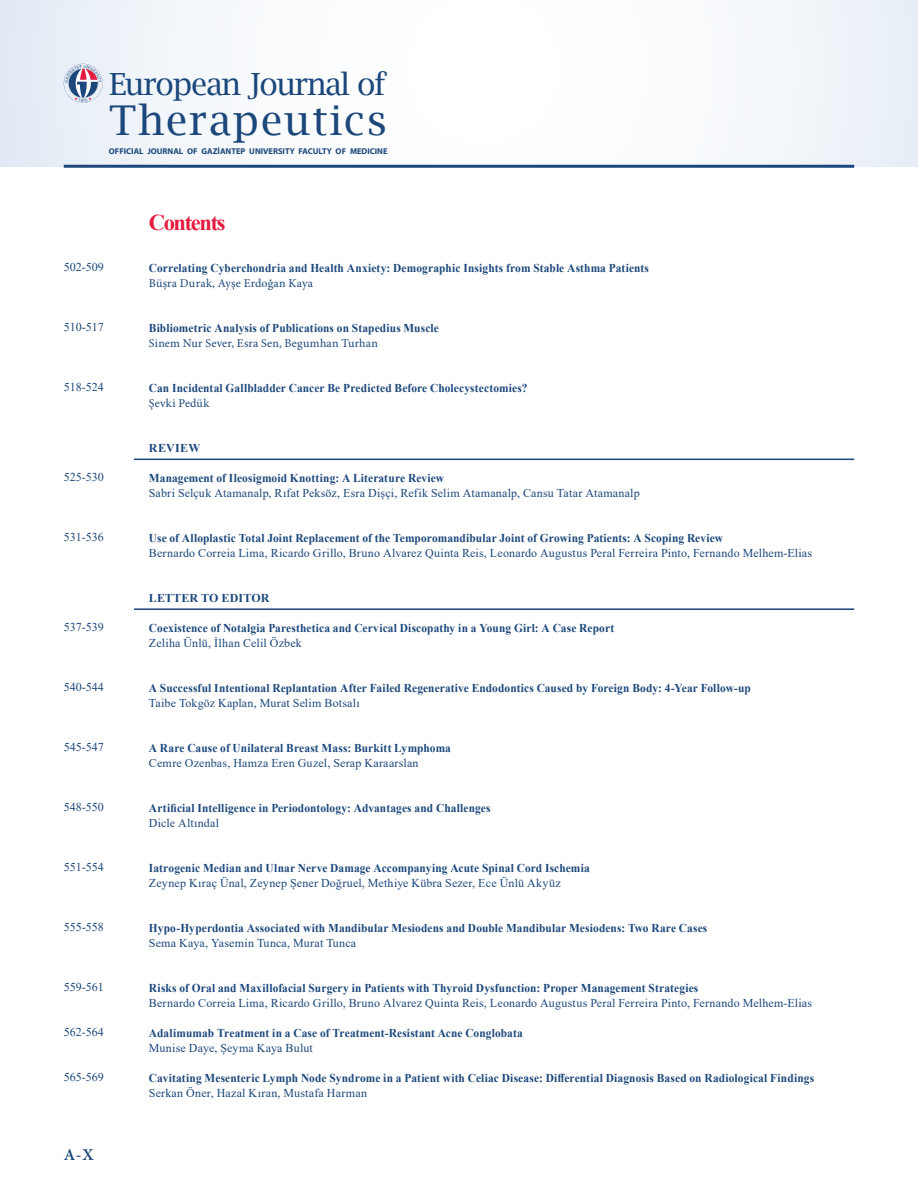
<style>
.page{position:relative;width:918px;height:1188px;background:#fff}
.page>*{position:absolute;margin:0;border:0;box-sizing:border-box;transform-origin:0 0}
.t1{font:41.1px "Lucida Bright";letter-spacing:.04em;color:#1b477b}
.t2{font:30.6px "Lucida Bright";letter-spacing:-.04em;color:#1b477b}
.t3{font:700 22.5px "Times New Roman";letter-spacing:-.06em;color:#e61b3f}
.t4{font:600 16.5px "Minion Pro";color:#1b477b}
.t5{font:700 12px "Times New Roman";letter-spacing:.01em;color:#1b477b;scale:.95 1}
.t6{font:12px "Times New Roman";letter-spacing:.015em;color:#1b477b}
.t7{font:12px "Minion Pro";letter-spacing:.02em;color:#1b477b}
.t8{font:700 12px "Times New Roman";letter-spacing:.01em;color:#1b477b}
.t9{font:700 8.4px "Myriad Pro";color:#1b477b}
</style>
<div class="page">
<svg style="left:0;top:0;width:918px;height:166px"></svg>
<hr style="left:64px;top:165px;width:790px;height:3px;background:#1b477b">
<hr style="left:134px;top:608px;width:720px;height:2px;background:#1b477b">
<hr style="left:134px;top:459px;width:720px;height:1px;background:#1b477b">
<svg style="left:64px;top:64px;width:39px;height:39px;background:#b9b8cb"></svg>
<h2 class="t2" style="left:109px;top:66px;width:279px">European Journal of</h2>
<h1 class="t1" style="left:109px;top:97px;width:280px">Therapeutics</h1>
<p class="t9" style="left:109px;top:146px;width:280px">OFFICIAL JOURNAL OF GAZİANTEP UNIVERSITY FACULTY OF MEDICINE</p>
<p class="t6" style="left:64px;top:259px;width:41px">502-509</p>
<p class="t6" style="left:64px;top:319px;width:41px">510-517</p>
<p class="t6" style="left:64px;top:379px;width:41px">518-524</p>
<p class="t6" style="left:64px;top:469px;width:41px">525-530</p>
<p class="t6" style="left:64px;top:529px;width:41px">531-536</p>
<p class="t6" style="left:64px;top:619px;width:41px">537-539</p>
<p class="t6" style="left:64px;top:679px;width:41px">540-544</p>
<p class="t6" style="left:64px;top:739px;width:41px">545-547</p>
<p class="t6" style="left:64px;top:799px;width:41px">548-550</p>
<p class="t6" style="left:64px;top:859px;width:41px">551-554</p>
<p class="t6" style="left:64px;top:919px;width:41px">555-558</p>
<p class="t6" style="left:64px;top:979px;width:41px">559-561</p>
<p class="t6" style="left:64px;top:1024px;width:41px">562-564</p>
<p class="t6" style="left:64px;top:1069px;width:41px">565-569</p>
<h3 class="t4" style="left:64px;top:1143px;width:31px">A-X</h3>
<h3 class="t3" style="left:149px;top:206px;width:78px">Contents</h3>
<p class="t5" style="left:149px;top:259px;width:528px">Correlating Cyberchondria and Health Anxiety: Demographic Insights from Stable Asthma Patients</p>
<p class="t7" style="left:149px;top:275px;width:166px">Büşra Durak, Ayşe Erdoğan Kaya</p>
<p class="t5" style="left:149px;top:319px;width:307px">Bibliometric Analysis of Publications on Stapedius Muscle</p>
<p class="t7" style="left:149px;top:335px;width:231px">Sinem Nur Sever, Esra Sen, Begumhan Turhan</p>
<p class="t5" style="left:149px;top:379px;width:400px">Can Incidental Gallbladder Cancer Be Predicted Before Cholecystectomies?</p>
<p class="t7" style="left:149px;top:395px;width:62px">Şevki Pedük</p>
<p class="t8" style="left:149px;top:439px;width:53px">REVIEW</p>
<p class="t5" style="left:149px;top:469px;width:312px">Management of Ileosigmoid Knotting: A Literature Review</p>
<p class="t6" style="left:149px;top:484px;width:492px">Sabri Selçuk Atamanalp, Rıfat Peksöz, Esra Dişçi, Refik Selim Atamanalp, Cansu Tatar Atamanalp</p>
<p class="t5" style="left:149px;top:529px;width:606px">Use of Alloplastic Total Joint Replacement of the Temporomandibular Joint of Growing Patients: A Scoping Review</p>
<p class="t6" style="left:149px;top:544px;width:665px">Bernardo Correia Lima, Ricardo Grillo, Bruno Alvarez Quinta Reis, Leonardo Augustus Peral Ferreira Pinto, Fernando Melhem-Elias</p>
<p class="t8" style="left:149px;top:589px;width:122px">LETTER TO EDITOR</p>
<p class="t5" style="left:149px;top:619px;width:491px">Coexistence of Notalgia Paresthetica and Cervical Discopathy in a Young Girl: A Case Report</p>
<p class="t6" style="left:149px;top:634px;width:154px">Zeliha Ünlü, İlhan Celil Özbek</p>
<p class="t5" style="left:149px;top:679px;width:635px">A Successful Intentional Replantation After Failed Regenerative Endodontics Caused by Foreign Body: 4-Year Follow-up</p>
<p class="t6" style="left:149px;top:694px;width:212px">Taibe Tokgöz Kaplan, Murat Selim Botsalı</p>
<p class="t5" style="left:149px;top:739px;width:319px">A Rare Cause of Unilateral Breast Mass: Burkitt Lymphoma</p>
<p class="t6" style="left:149px;top:754px;width:271px">Cemre Ozenbas, Hamza Eren Guzel, Serap Karaarslan</p>
<p class="t5" style="left:149px;top:799px;width:361px">Artificial Intelligence in Periodontology: Advantages and Challenges</p>
<p class="t6" style="left:149px;top:814px;width:72px">Dicle Altındal</p>
<p class="t5" style="left:149px;top:859px;width:466px">Iatrogenic Median and Ulnar Nerve Damage Accompanying Acute Spinal Cord Ischemia</p>
<p class="t6" style="left:149px;top:874px;width:414px">Zeynep Kıraç Ünal, Zeynep Şener Doğruel, Methiye Kübra Sezer, Ece Ünlü Akyüz</p>
<p class="t5" style="left:149px;top:919px;width:589px">Hypo-Hyperdontia Associated with Mandibular Mesiodens and Double Mandibular Mesiodens: Two Rare Cases</p>
<p class="t6" style="left:149px;top:934px;width:209px">Sema Kaya, Yasemin Tunca, Murat Tunca</p>
<p class="t5" style="left:149px;top:979px;width:580px">Risks of Oral and Maxillofacial Surgery in Patients with Thyroid Dysfunction: Proper Management Strategies</p>
<p class="t6" style="left:149px;top:994px;width:665px">Bernardo Correia Lima, Ricardo Grillo, Bruno Alvarez Quinta Reis, Leonardo Augustus Peral Ferreira Pinto, Fernando Melhem-Elias</p>
<p class="t5" style="left:149px;top:1024px;width:395px">Adalimumab Treatment in a Case of Treatment-Resistant Acne Conglobata</p>
<p class="t6" style="left:149px;top:1039px;width:165px">Munise Daye, Şeyma Kaya Bulut</p>
<p class="t5" style="left:149px;top:1069px;width:702px">Cavitating Mesenteric Lymph Node Syndrome in a Patient with Celiac Disease: Differential Diagnosis Based on Radiological Findings</p>
<p class="t6" style="left:149px;top:1084px;width:220px">Serkan Öner, Hazal Kıran, Mustafa Harman</p>
</div>
